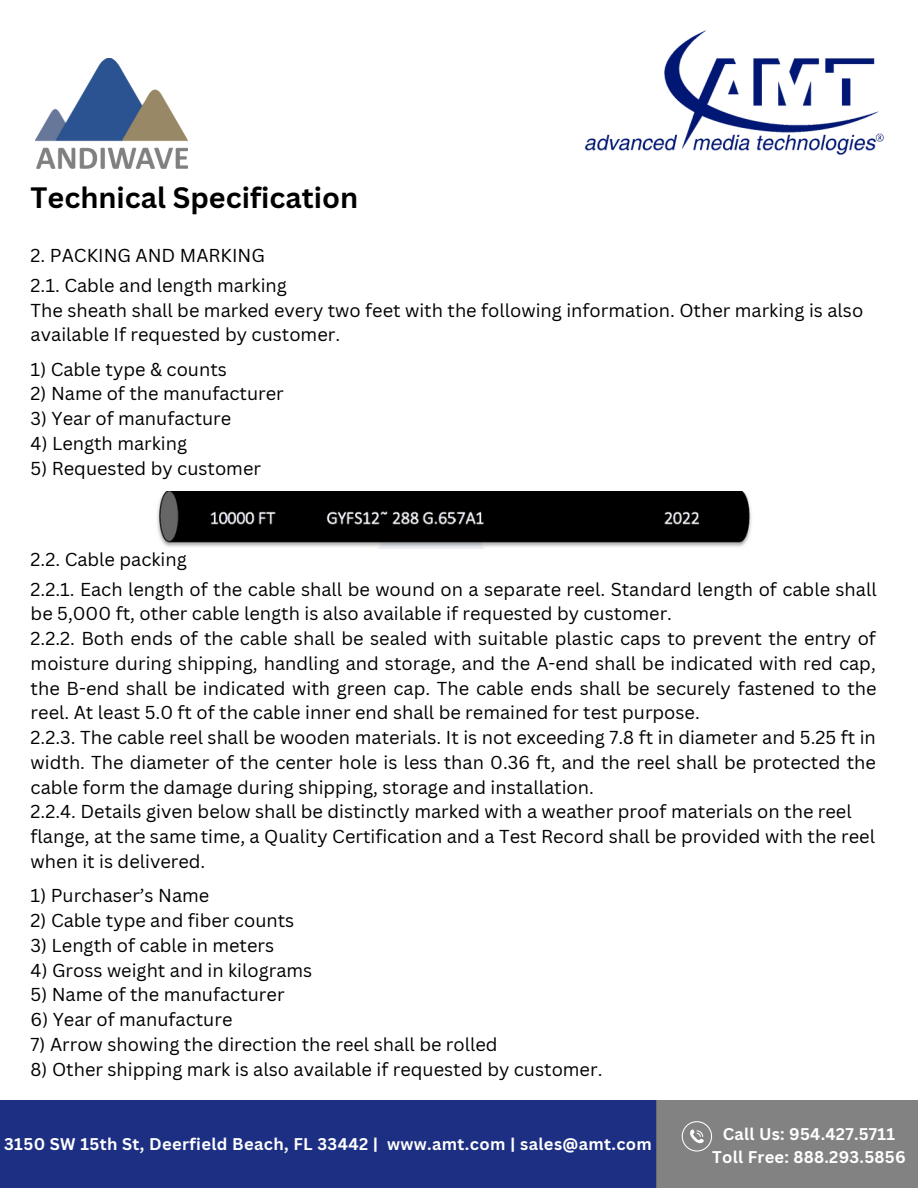
<style>
.page{position:relative;width:918px;height:1188px;background:#fff}
.page>*{position:absolute;margin:0;border:0;box-sizing:border-box;transform-origin:0 0}
.t1{font:700 28.65px "Canva Sans";color:#000}
.t2{font:18.15px/24.8px "Canva Sans";color:#000}
.t3{font:700 16.5px "Canva Sans";letter-spacing:.025em;color:#fff}
</style>
<div class="page">
<img style="left:584px;top:30px;width:301px;height:125px">
<div style="left:0;top:1100px;width:656px;height:88px;background:#1d2f82"></div>
<div style="left:656px;top:1100px;width:262px;height:88px;background:#828282"></div>
<svg style="left:682px;top:1121px;width:30px;height:31px"></svg>
<img style="left:35px;top:58px;width:152px;height:110px">
<img style="left:157px;top:492px;width:595px;height:56px">
<p class="t1" style="left:31px;top:178px;width:329px">Technical Specification</p>
<p class="t2" style="left:31px;top:243px;width:236px">2. PACKING AND MARKING</p>
<p class="t2" style="left:31px;top:272px;width:258px">2.1. Cable and length marking</p>
<p class="t2" style="left:31px;top:297px;width:834px">The sheath shall be marked every two feet with the following information. Other marking is also available If requested by customer.</p>
<p class="t2" style="left:31px;top:356px;width:198px">1) Cable type &amp; counts</p>
<p class="t2" style="left:31px;top:381px;width:255px">2) Name of the manufacturer</p>
<p class="t2" style="left:31px;top:406px;width:202px">3) Year of manufacture</p>
<p class="t2" style="left:31px;top:430px;width:158px">4) Length marking</p>
<p class="t2" style="left:31px;top:455px;width:232px">5) Requested by customer</p>
<p class="t2" style="left:31px;top:546px;width:158px">2.2. Cable packing</p>
<p class="t2" style="left:31px;top:576px;width:848px">2.2.1. Each length of the cable shall be wound on a separate reel. Standard length of cable shall be 5,000 ft, other cable length is also available if requested by customer.</p>
<p class="t2" style="left:31px;top:626px;width:847px;text-align:justify">2.2.2. Both ends of the cable shall be sealed with suitable plastic caps to prevent the entry of moisture during shipping, handling and storage, and the A-end shall be indicated with red cap, the B-end shall be indicated with green cap. The cable ends shall be securely fastened to the reel. At least 5.0 ft of the cable inner end shall be remained for test purpose.</p>
<p class="t2" style="left:31px;top:725px;width:847px;text-align:justify">2.2.3. The cable reel shall be wooden materials. It is not exceeding 7.8 ft in diameter and 5.25 ft in width. The diameter of the center hole is less than 0.36 ft, and the reel shall be protected the cable form the damage during shipping, storage and installation.</p>
<p class="t2" style="left:31px;top:799px;width:846px">2.2.4. Details given below shall be distinctly marked with a weather proof materials on the reel flange, at the same time, a Quality Certification and a Test Record shall be provided with the reel when it is delivered.</p>
<p class="t2" style="left:31px;top:883px;width:180px">1) Purchaser’s Name</p>
<p class="t2" style="left:31px;top:908px;width:265px">2) Cable type and fiber counts</p>
<p class="t2" style="left:31px;top:933px;width:245px">3) Length of cable in meters</p>
<p class="t2" style="left:31px;top:957px;width:283px">4) Gross weight and in kilograms</p>
<p class="t2" style="left:31px;top:982px;width:255px">5) Name of the manufacturer</p>
<p class="t2" style="left:31px;top:1007px;width:203px">6) Year of manufacture</p>
<p class="t2" style="left:31px;top:1032px;width:468px">7) Arrow showing the direction the reel shall be rolled</p>
<p class="t2" style="left:31px;top:1056px;width:573px">8) Other shipping mark is also available if requested by customer.</p>
<p class="t3" style="left:4px;top:1132px;width:649px">3150 SW 15th St, Deerfield Beach, FL 33442 | www.amt.com | sales@amt.com</p>
<p class="t3" style="left:723px;top:1123px;width:174px">Call Us: 954.427.5711</p>
<p class="t3" style="left:712px;top:1145px;width:195px">Toll Free: 888.293.5856</p>
</div>
